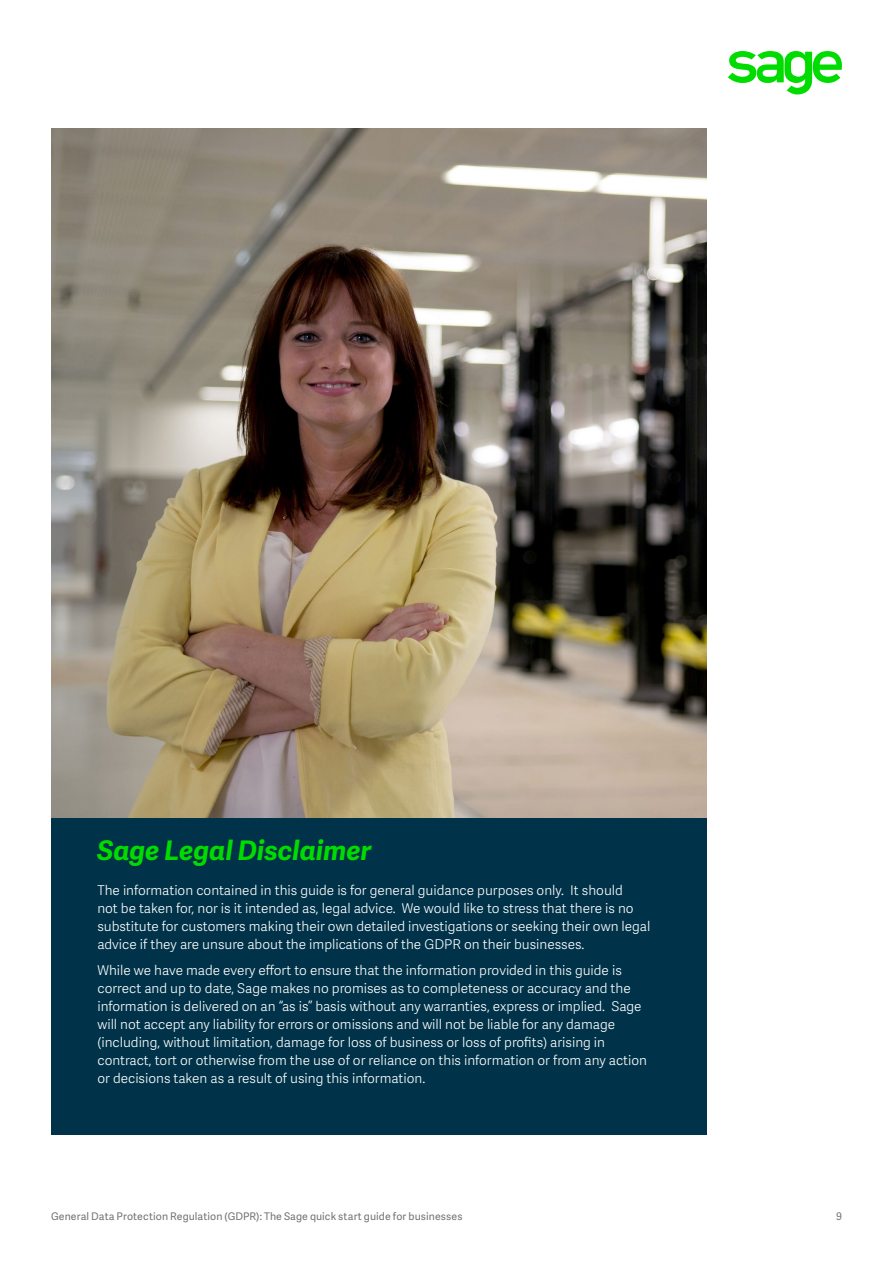
<style>
.page{position:relative;width:893px;height:1263px;background:#fff}
.page>*{position:absolute;margin:0;border:0;box-sizing:border-box;transform-origin:0 0}
.t1{font:italic 700 27px "Adelle Sans SAGE";color:#00dc00}
.t2{font:13.5px/18px "Adelle Sans SAGE Lt";color:#fff}
.t3{font:10.5px "Adelle Sans SAGE";letter-spacing:.01em;color:#707372}
</style>
<div class="page">
<svg style="left:728px;top:51px;width:114px;height:43px"></svg>
<div style="left:51px;top:818px;width:656px;height:317px;background:#003349"></div>
<img style="left:51px;top:128px;width:656px;height:690px">
<h1 class="t1" style="left:97px;top:831px;width:276px">Sage Legal Disclaimer</h1>
<p class="t2" style="left:97px;top:880px;width:554px">The information contained in this guide is for general guidance purposes only. It should<br>not be taken for, nor is it intended as, legal advice. We would like to stress that there is no substitute for customers making their own detailed investigations or seeking their own legal advice if they are unsure about the implications of the GDPR on their businesses.</p>
<p class="t2" style="left:97px;top:961px;width:551px">While we have made every effort to ensure that the information provided in this guide is correct and up to date, Sage makes no promises as to completeness or accuracy and the information is delivered on an “as is” basis without any warranties, express or implied. Sage will not accept any liability for errors or omissions and will not be liable for any damage (including, without limitation, damage for loss of business or loss of profits) arising in contract, tort or otherwise from the use of or reliance on this information or from any action or decisions taken as a result of using this information.</p>
<p class="t3" style="left:51px;top:1209px;width:413px">General Data Protection Regulation (GDPR): The Sage quick start guide for businesses</p>
<p class="t3" style="left:836px;top:1209px;width:7px">9</p>
</div>
